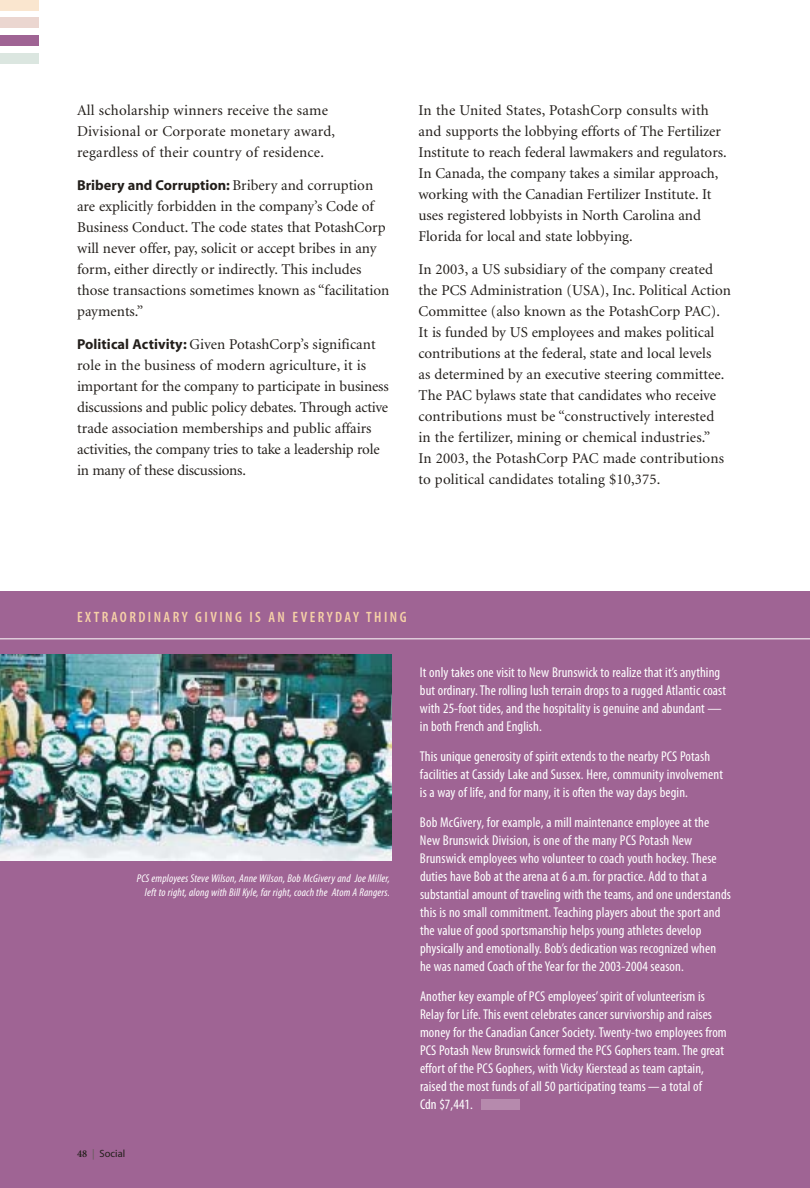
<style>
.page{position:relative;width:810px;height:1188px;background:#fff}
.page>*{position:absolute;margin:0;border:0;box-sizing:border-box;transform-origin:0 0}
.t1{font:15px/21px "Minion";color:#231f1b}
.t2{font:600 condensed 15px "Myriad Pro";letter-spacing:.165em;color:#f6d1a7}
.t3{font:700 14.4px "Myriad";color:#231f1b}
.t4{font:condensed 14.25px/18px "Myriad Pro";letter-spacing:.01em;color:#fff}
.t5{font:italic condensed 11.25px/13.5px "Myriad Pro";letter-spacing:.015em;color:#fff;text-align:right}
.t6{font:10.5px "Myriad";color:#231f1b}
.s1{font-family:"Minion";font-weight:400;font-size:15px}
.s2{font-family:"Myriad";font-weight:700;font-size:14.4px}
.s3{font-family:"Minion";font-weight:600}
.s4{color:#635b57}
</style>
<div class="page">
<div style="left:0;top:591px;width:810px;height:597px;background:#9f6494"></div>
<div style="left:0;top:0;width:38px;height:10px;background:#fae6cf"></div>
<div style="left:0;top:18px;width:38px;height:10px;background:#ebd6d0"></div>
<div style="left:0;top:35px;width:38px;height:11px;background:#9f6494"></div>
<div style="left:0;top:53px;width:38px;height:10px;background:#dbe6e0"></div>
<img style="left:0;top:655px;width:392px;height:205px">
<hr style="left:0;top:638px;width:810px;height:1px;background:#fff">
<div style="left:482px;top:1099px;width:38px;height:10px;background:#b68aad"></div>
<p class="t1" style="left:77px;top:101px;width:260px">All scholarship winners receive the same<br>Divisional or Corporate monetary award, regardless of their country of residence.</p>
<p class="t3" style="left:77px;top:180px;width:298px">Bribery and Corruption: <span class="s1">Bribery and corruption</span></p>
<p class="t1" style="left:77px;top:197px;width:314px">are explicitly forbidden in the company’s Code of Business Conduct. The code states that PotashCorp will never offer, pay, solicit or accept bribes in any form, either directly or indirectly. This includes those transactions sometimes known as “facilitation payments.”</p>
<p class="t1" style="left:77px;top:335px;width:313px"><span class="s2">Political Activity:</span> Given PotashCorp’s significant role in the business of modern agriculture, it is important for the company to participate in business discussions and public policy debates. Through active trade association memberships and public affairs activities, the company tries to take a leadership role in many of these discussions.</p>
<p class="t1" style="left:419px;top:101px;width:310px">In the United States, PotashCorp consults with and supports the lobbying efforts of The Fertilizer Institute to reach federal lawmakers and regulators.<br>In Canada, the company takes a similar approach, working with the Canadian Fertilizer Institute. It uses registered lobbyists in North Carolina and Florida for local and state lobbying.</p>
<p class="t1" style="left:419px;top:260px;width:314px">In 2003, a US subsidiary of the company created the PCS Administration (USA), Inc. Political Action Committee (also known as the PotashCorp PAC).<br>It is funded by US employees and makes political contributions at the federal, state and local levels<br>as determined by an executive steering committee.<br>The PAC bylaws state that candidates who receive contributions must be “constructively interested<br>in the fertilizer, mining or chemical industries.”<br>In 2003, the PotashCorp PAC made contributions to political candidates totaling $10,375.</p>
<p class="t2" style="left:77px;top:611px;width:331px">EXTRAORDINARY GIVING IS AN EVERYDAY THING</p>
<p class="t5" style="left:137px;top:873px;width:255px">PCS employees Steve Wilson, Anne Wilson, Bob McGivery and Joe Miller, left to right, along with Bill Kyle, far right, coach the Atom A Rangers.</p>
<p class="t6" style="left:77px;top:1150px;width:50px"><span class="s3">48</span> <span class="s4">|</span> Social</p>
<p class="t4" style="left:420px;top:664px;width:308px">It only takes one visit to New Brunswick to realize that it’s anything but ordinary. The rolling lush terrain drops to a rugged Atlantic coast with 25-foot tides, and the hospitality is genuine and abundant — in both French and English.</p>
<p class="t4" style="left:420px;top:748px;width:304px">This unique generosity of spirit extends to the nearby PCS Potash facilities at Cassidy Lake and Sussex. Here, community involvement is a way of life, and for many, it is often the way days begin.</p>
<p class="t4" style="left:420px;top:814px;width:312px">Bob McGivery, for example, a mill maintenance employee at the New Brunswick Division, is one of the many PCS Potash New Brunswick employees who volunteer to coach youth hockey. These duties have Bob at the arena at 6 a.m. for practice. Add to that a substantial amount of traveling with the teams, and one understands this is no small commitment. Teaching players about the sport and the value of good sportsmanship helps young athletes develop physically and emotionally. Bob’s dedication was recognized when<br>he was named Coach of the Year for the 2003-2004 season.</p>
<p class="t4" style="left:420px;top:988px;width:308px">Another key example of PCS employees’spirit of volunteerism is Relay for Life. This event celebrates cancer survivorship and raises money for the Canadian Cancer Society. Twenty-two employees from PCS Potash New Brunswick formed the PCS Gophers team. The great effort of the PCS Gophers, with Vicky Kierstead as team captain, raised the most funds of all 50 participating teams— a total of<br>Cdn $7,441.</p>
</div>
